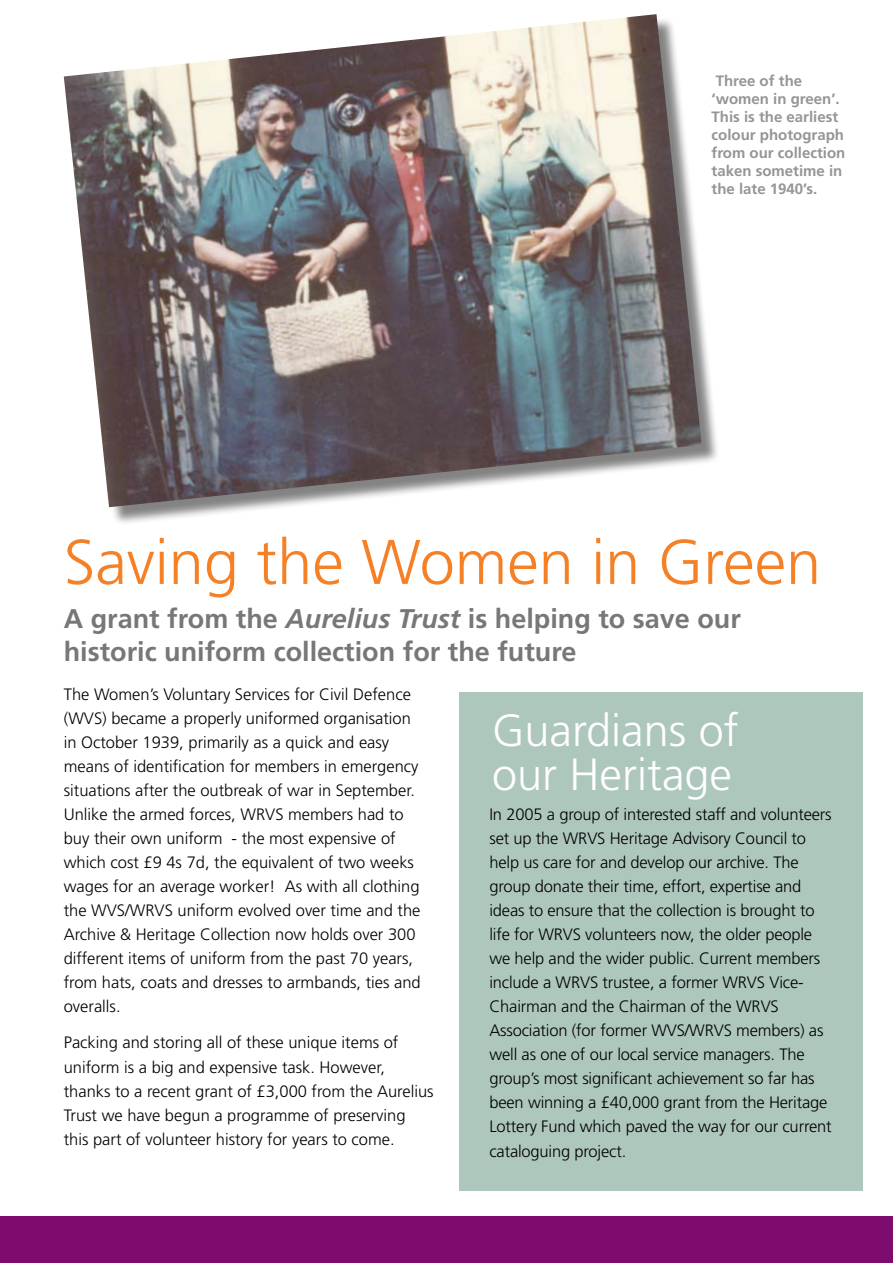
<style>
.page{position:relative;width:893px;height:1263px;background:#fff}
.page>*{position:absolute;margin:0;border:0;box-sizing:border-box;transform-origin:0 0}
.t1{font:300 63px "Frutiger";color:#f58025}
.t2{font:300 45px/43.5px "Frutiger";color:#fff}
.t3{font:700 27px/32.4px "Frutiger";color:#757779}
.t4{font:300 16.5px/24px "Frutiger";color:#000}
.t5{font:700 15px/18px "Frutiger";color:#939598}
.s1{font-style:italic}
</style>
<div class="page">
<div style="left:66px;top:16px;width:653px;height:509px;background:#000;opacity:.49"></div>
<img style="left:64px;top:14px;width:638px;height:493px">
<div style="left:459px;top:692px;width:403px;height:499px;background:#aec7bd"></div>
<div style="left:0;top:1216px;width:893px;height:47px;background:#7e0c6e"></div>
<p class="t5" style="left:711px;top:72px;width:135px">Three of the ‘women in green’.<br>This is the earliest colour photograph from our collection taken sometime in the late 1940’s.</p>
<h1 class="t1" style="left:64px;top:526px;width:759px">Saving the Women in Green</h1>
<h3 class="t3" style="left:64px;top:603px;width:679px">A grant from the <span class="s1">Aurelius Trust</span> is helping to save our historic uniform collection for the future</h3>
<p class="t4" style="left:64px;top:682px;width:358px">The Women’s Voluntary Services for Civil Defence (WVS) became a properly uniformed organisation in October 1939, primarily as a quick and easy means of identification for members in emergency situations after the outbreak of war in September.<br>Unlike the armed forces, WRVS members had to buy their own uniform - the most expensive of which cost £9 4s 7d, the equivalent of two weeks wages for an average worker! As with all clothing the WVS/WRVS uniform evolved over time and the Archive &amp; Heritage Collection now holds over 300 different items of uniform from the past 70 years, from hats, coats and dresses to armbands, ties and overalls.</p>
<p class="t4" style="left:64px;top:1031px;width:371px">Packing and storing all of these unique items of uniform is a big and expensive task. However, thanks to a recent grant of £3,000 from the Aurelius Trust we have begun a programme of preserving this part of volunteer history for years to come.</p>
<h2 class="t2" style="left:492px;top:709px;width:248px">Guardians of our Heritage</h2>
<p class="t4" style="left:489px;top:803px;width:344px">In 2005 a group of interested staff and volunteers set up the WRVS Heritage Advisory Council to help us care for and develop our archive. The group donate their time, effort, expertise and ideas to ensure that the collection is brought to life for WRVS volunteers now, the older people we help and the wider public. Current members include a WRVS trustee, a former WRVS Vice-Chairman and the Chairman of the WRVS Association (for former WVS/WRVS members) as well as one of our local service managers. The group’s most significant achievement so far has been winning a £40,000 grant from the Heritage Lottery Fund which paved the way for our current cataloguing project.</p>
</div>
